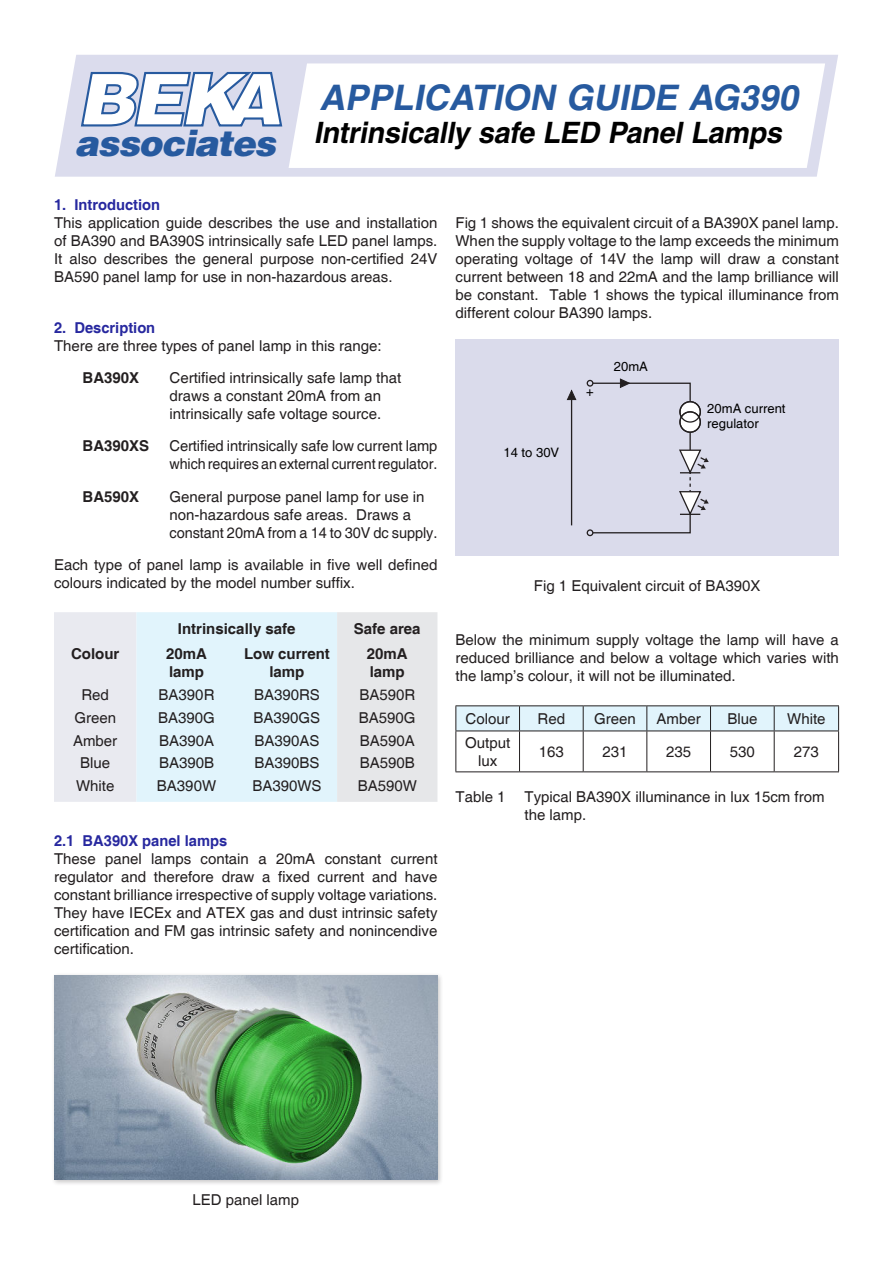
<style>
.page{position:relative;width:893px;height:1263px;background:#fff}
.page>*{position:absolute;margin:0;border:0;box-sizing:border-box;transform-origin:0 0}
.t1{font:italic 900 35.55px "Helvetica";letter-spacing:-.035em;color:#275a9f}
.t2{font:italic 700 35.25px "Helvetica";color:#275a9f}
.t3{font:italic 700 29.55px "Helvetica";color:#000}
.t4{font:15px/18px "Helvetica";color:#231f20}
.t5{font:700 15px/18px "Helvetica";color:#231f20}
.t6{font:700 15px "Helvetica";color:#27289f}
.t7{font:13.05px/15.6px "Helvetica";color:#000}
</style>
<div class="page">
<svg style="left:54px;top:612px;width:383px;height:190px;background:#e4eef4"></svg>
<div style="left:51px;top:972px;width:392px;height:214px;background:#231f20;opacity:.25"></div>
<img style="left:54px;top:975px;width:383px;height:205px">
<div style="left:455px;top:339px;width:384px;height:216px;background:#dadbeb"></div>
<svg style="left:680px;top:402px;width:20px;height:20px"></svg>
<svg style="left:680px;top:412px;width:20px;height:20px"></svg>
<svg style="left:592px;top:432px;width:117px;height:102px"></svg>
<hr style="left:571px;top:400px;width:1px;height:125px;background:#231f20">
<div style="left:587px;top:380px;width:6px;height:7px;border:1px solid #231f20;border-radius:50%"></div>
<div style="left:587px;top:529px;width:6px;height:7px;border:1px solid #231f20;border-radius:50%"></div>
<div style="left:679px;top:401px;width:22px;height:22px;border:1px solid #231f20;border-radius:50%"></div>
<div style="left:679px;top:411px;width:22px;height:22px;border:1px solid #231f20;border-radius:50%"></div>
<svg style="left:591px;top:378px;width:100px;height:25px"></svg>
<svg style="left:567px;top:389px;width:9px;height:11px"></svg>
<hr style="left:455px;top:705px;width:64px;height:1px;background:#231f20">
<hr style="left:519px;top:705px;width:64px;height:1px;background:#231f20">
<hr style="left:583px;top:705px;width:64px;height:1px;background:#231f20">
<hr style="left:647px;top:705px;width:63px;height:1px;background:#231f20">
<hr style="left:710px;top:705px;width:64px;height:1px;background:#231f20">
<hr style="left:774px;top:705px;width:65px;height:1px;background:#231f20">
<div style="left:455px;top:706px;width:384px;height:24px;background:#e1f4fc"></div>
<hr style="left:455px;top:730px;width:64px;height:1px;background:#231f20">
<hr style="left:455px;top:731px;width:1px;height:40px;background:#231f20">
<hr style="left:519px;top:730px;width:64px;height:1px;background:#231f20">
<hr style="left:519px;top:731px;width:1px;height:40px;background:#231f20">
<hr style="left:583px;top:730px;width:64px;height:1px;background:#231f20">
<hr style="left:583px;top:731px;width:1px;height:40px;background:#231f20">
<hr style="left:647px;top:730px;width:63px;height:1px;background:#231f20">
<hr style="left:646px;top:731px;width:1px;height:40px;background:#231f20">
<hr style="left:710px;top:730px;width:64px;height:1px;background:#231f20">
<hr style="left:710px;top:731px;width:1px;height:40px;background:#231f20">
<hr style="left:774px;top:730px;width:65px;height:1px;background:#231f20">
<hr style="left:774px;top:731px;width:1px;height:40px;background:#231f20">
<hr style="left:838px;top:731px;width:1px;height:40px;background:#231f20">
<hr style="left:455px;top:771px;width:64px;height:1px;background:#231f20">
<hr style="left:519px;top:771px;width:64px;height:1px;background:#231f20">
<hr style="left:583px;top:771px;width:64px;height:1px;background:#231f20">
<hr style="left:647px;top:771px;width:63px;height:1px;background:#231f20">
<hr style="left:710px;top:771px;width:64px;height:1px;background:#231f20">
<hr style="left:774px;top:771px;width:65px;height:1px;background:#231f20">
<svg style="left:55px;top:55px;width:783px;height:122px"></svg>
<svg style="left:80px;top:71px;width:204px;height:57px"></svg>
<h1 class="t1" style="left:75px;top:123px;width:203px">associates</h1>
<h2 class="t2" style="left:319px;top:84px;width:486px">APPLICATION GUIDE AG390</h2>
<h3 class="t3" style="left:314px;top:121px;width:475px">Intrinsically safe LED Panel Lamps</h3>
<p class="t6" style="left:54px;top:199px;width:108px">1. Introduction</p>
<p class="t4" style="left:54px;top:215px;width:385px;text-align:justify">This application guide describes the use and installation of BA390 and BA390S intrinsically safe LED panel lamps.<br>It also describes the general purpose non-certified 24V BA590 panel lamp for use in non-hazardous areas.</p>
<p class="t6" style="left:54px;top:321px;width:103px">2. Description</p>
<p class="t4" style="left:54px;top:338px;width:329px">There are three types of panel lamp in this range:</p>
<p class="t5" style="left:82px;top:370px;width:58px">BA390X</p>
<p class="t4" style="left:169px;top:369px;width:233px">Certified intrinsically safe lamp that draws a constant 20mA from an intrinsically safe voltage source.</p>
<p class="t5" style="left:82px;top:438px;width:68px">BA390XS</p>
<p class="t4" style="left:170px;top:438px;width:269px">Certified intrinsically safe low current lamp which requires an external current regulator.</p>
<p class="t5" style="left:82px;top:489px;width:58px">BA590X</p>
<p class="t4" style="left:169px;top:489px;width:269px">General purpose panel lamp for use in non-hazardous safe areas. Draws a constant 20mA from a 14 to 30V dc supply.</p>
<p class="t4" style="left:54px;top:556px;width:385px">Each type of panel lamp is available in five well defined colours indicated by the model number suffix.</p>
<p class="t5" style="left:178px;top:621px;width:119px">Intrinsically safe</p>
<p class="t5" style="left:354px;top:621px;width:68px">Safe area</p>
<p class="t5" style="left:71px;top:646px;width:50px">Colour</p>
<p class="t5" style="left:166px;top:646px;width:42px">20mA lamp</p>
<p class="t5" style="left:244px;top:646px;width:87px;text-align:center">Low current lamp</p>
<p class="t5" style="left:367px;top:646px;width:42px">20mA lamp</p>
<p class="t4" style="left:81px;top:687px;width:29px">Red</p>
<p class="t4" style="left:159px;top:687px;width:57px">BA390R</p>
<p class="t4" style="left:254px;top:687px;width:67px">BA390RS</p>
<p class="t4" style="left:359px;top:687px;width:57px">BA590R</p>
<p class="t4" style="left:74px;top:710px;width:43px">Green</p>
<p class="t4" style="left:158px;top:710px;width:58px">BA390G</p>
<p class="t4" style="left:254px;top:710px;width:68px">BA390GS</p>
<p class="t4" style="left:359px;top:710px;width:58px">BA590G</p>
<p class="t4" style="left:73px;top:733px;width:46px">Amber</p>
<p class="t4" style="left:159px;top:733px;width:57px">BA390A</p>
<p class="t4" style="left:254px;top:733px;width:67px">BA390AS</p>
<p class="t4" style="left:360px;top:733px;width:57px">BA590A</p>
<p class="t4" style="left:80px;top:755px;width:32px">Blue</p>
<p class="t4" style="left:159px;top:755px;width:57px">BA390B</p>
<p class="t4" style="left:254px;top:755px;width:67px">BA390BS</p>
<p class="t4" style="left:360px;top:755px;width:57px">BA590B</p>
<p class="t4" style="left:76px;top:778px;width:40px">White</p>
<p class="t4" style="left:157px;top:778px;width:61px">BA390W</p>
<p class="t4" style="left:252px;top:778px;width:71px">BA390WS</p>
<p class="t4" style="left:358px;top:778px;width:61px">BA590W</p>
<p class="t6" style="left:54px;top:835px;width:175px">2.1 BA390X panel lamps</p>
<p class="t4" style="left:54px;top:850px;width:385px;text-align:justify">These panel lamps contain a 20mA constant current regulator and therefore draw a fixed current and have constant brilliance irrespective of supply voltage variations.<br>They have IECEx and ATEX gas and dust intrinsic safety certification and FM gas intrinsic safety and nonincendive certification.</p>
<p class="t4" style="left:455px;top:214px;width:385px;text-align:justify">Fig 1 shows the equivalent circuit of a BA390X panel lamp.<br>When the supply voltage to the lamp exceeds the minimum operating voltage of 14V the lamp will draw a constant current between 18 and 22mA and the lamp brilliance will be constant. Table 1 shows the typical illuminance from different colour BA390 lamps.</p>
<p class="t7" style="left:503px;top:446px;width:57px">14 to 30V</p>
<p class="t7" style="left:586px;top:385px;width:9px">+</p>
<p class="t7" style="left:614px;top:360px;width:36px">20mA</p>
<p class="t7" style="left:707px;top:402px;width:80px">20mA current regulator</p>
<p class="t4" style="left:534px;top:578px;width:228px">Fig 1 Equivalent circuit of BA390X</p>
<p class="t4" style="left:455px;top:633px;width:385px;text-align:justify">Below the minimum supply voltage the lamp will have a reduced brilliance and below a voltage which varies with the lamp’s colour, it will not be illuminated.</p>
<p class="t4" style="left:466px;top:711px;width:46px">Colour</p>
<p class="t4" style="left:538px;top:711px;width:29px">Red</p>
<p class="t4" style="left:594px;top:711px;width:43px">Green</p>
<p class="t4" style="left:657px;top:711px;width:46px">Amber</p>
<p class="t4" style="left:727px;top:711px;width:32px">Blue</p>
<p class="t4" style="left:787px;top:711px;width:40px">White</p>
<p class="t4" style="left:465px;top:735px;width:47px;text-align:center">Output lux</p>
<p class="t4" style="left:539px;top:743px;width:27px">163</p>
<p class="t4" style="left:602px;top:743px;width:27px">231</p>
<p class="t4" style="left:666px;top:743px;width:27px">235</p>
<p class="t4" style="left:730px;top:744px;width:27px">530</p>
<p class="t4" style="left:794px;top:743px;width:27px">273</p>
<p class="t4" style="left:455px;top:788px;width:52px">Table 1</p>
<p class="t4" style="left:524px;top:788px;width:302px">Typical BA390X illuminance in lux 15cm from the lamp.</p>
<p class="t4" style="left:192px;top:1192px;width:108px">LED panel lamp</p>
</div>
